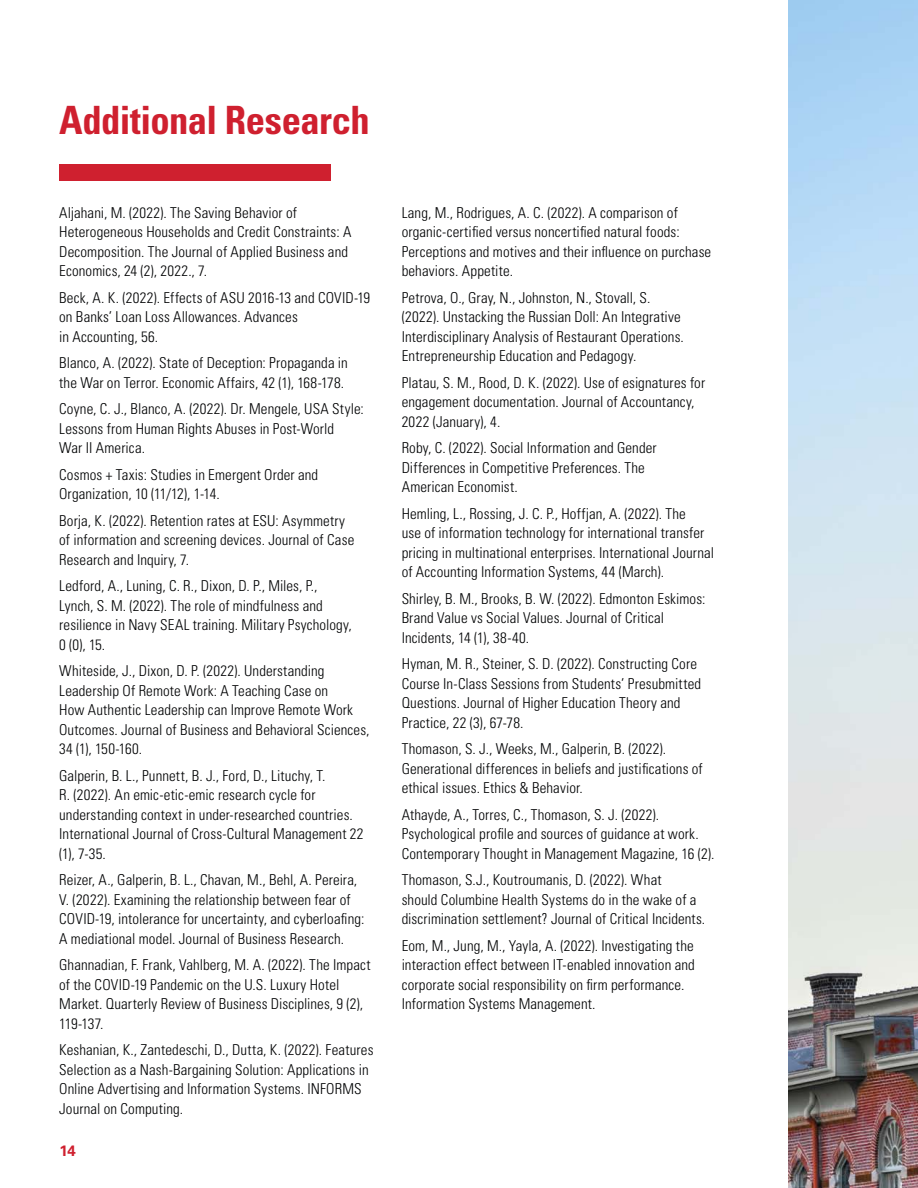
<style>
.page{position:relative;width:918px;height:1188px;background:#fff}
.page>*{position:absolute;margin:0;border:0;box-sizing:border-box;transform-origin:0 0}
.t1{font:700 condensed 39px "Univers LT Std";letter-spacing:-.015em;color:#cf202f}
.t2{font:300 condensed 15px/19.5px "Univers LT Std";letter-spacing:.005em;color:#010203}
.t3{font:700 15px "Univers LT Std";color:#cf202f}
</style>
<div class="page">
<div style="left:59px;top:164px;width:271px;height:17px;background:#cf202f"></div>
<img style="left:788px;top:0;width:130px;height:1188px">
<h2 class="t1" style="left:59px;top:96px;width:312px">Additional Research</h2>
<p class="t2" style="left:59px;top:202px;width:294px">Aljahani, M. (2022). The Saving Behavior of Heterogeneous Households and Credit Constraints: A Decomposition. The Journal of Applied Business and Economics, 24 (2), 2022., 7.</p>
<p class="t2" style="left:59px;top:288px;width:313px">Beck, A. K. (2022). Effects of ASU 2016-13 and COVID-19 on Banks’ Loan Loss Allowances. Advances<br>in Accounting, 56.</p>
<p class="t2" style="left:59px;top:353px;width:290px">Blanco, A. (2022). State of Deception: Propaganda in the War on Terror. Economic Affairs, 42 (1), 168-178.</p>
<p class="t2" style="left:59px;top:399px;width:306px">Coyne, C. J., Blanco, A. (2022). Dr. Mengele, USA Style:<br>Lessons from Human Rights Abuses in Post-World<br>War II America.</p>
<p class="t2" style="left:59px;top:465px;width:260px">Cosmos + Taxis: Studies in Emergent Order and<br>Organization, 10 (11/12), 1-14.</p>
<p class="t2" style="left:59px;top:511px;width:297px">Borja, K. (2022). Retention rates at ESU: Asymmetry of information and screening devices. Journal of Case<br>Research and Inquiry, 7.</p>
<p class="t2" style="left:59px;top:576px;width:294px">Ledford, A., Luning, C. R., Dixon, D. P., Miles, P., Lynch, S. M. (2022). The role of mindfulness and resilience in Navy SEAL training. Military Psychology, 0 (0), 15.</p>
<p class="t2" style="left:59px;top:661px;width:312px">Whiteside, J., Dixon, D. P. (2022). Understanding Leadership Of Remote Work: A Teaching Case on<br>How Authentic Leadership can Improve Remote Work Outcomes. Journal of Business and Behavioral Sciences, 34 (1), 150-160.</p>
<p class="t2" style="left:59px;top:766px;width:306px">Galperin, B. L., Punnett, B. J., Ford, D., Lituchy, T.<br>R. (2022). An emic-etic-emic research cycle for understanding context in under-researched countries.<br>International Journal of Cross-Cultural Management 22 (1), 7-35.</p>
<p class="t2" style="left:59px;top:870px;width:307px">Reizer, A., Galperin, B. L., Chavan, M., Behl, A. Pereira, V. (2022). Examining the relationship between fear of COVID-19, intolerance for uncertainty, and cyberloafng:<br>A mediational model. Journal of Business Research.</p>
<p class="t2" style="left:59px;top:955px;width:313px">Ghannadian, F. Frank, Vahlberg, M. A. (2022). The Impact of the COVID-19 Pandemic on the U.S. Luxury Hotel Market. Quarterly Review of Business Disciplines, 9 (2), 119-137.</p>
<p class="t2" style="left:59px;top:1040px;width:316px">Keshanian, K., Zantedeschi, D., Dutta, K. (2022). Features Selection as a Nash-Bargaining Solution: Applications in Online Advertising and Information Systems. INFORMS Journal on Computing.</p>
<p class="t3" style="left:59px;top:1142px;width:18px">14</p>
<p class="t2" style="left:402px;top:202px;width:311px">Lang, M., Rodrigues, A. C. (2022). A comparison of organic-certifed versus noncertifed natural foods:<br>Perceptions and motives and their infuence on purchase behaviors. Appetite.</p>
<p class="t2" style="left:402px;top:288px;width:284px">Petrova, O., Gray, N., Johnston, N., Stovall, S. (2022). Unstacking the Russian Doll: An Integrative Interdisciplinary Analysis of Restaurant Operations.<br>Entrepreneurship Education and Pedagogy.</p>
<p class="t2" style="left:402px;top:373px;width:305px">Platau, S. M., Rood, D. K. (2022). Use of esignatures for engagement documentation. Journal of Accountancy,<br>2022 (January), 4.</p>
<p class="t2" style="left:402px;top:438px;width:256px">Roby, C. (2022). Social Information and Gender<br>Differences in Competitive Preferences. The<br>American Economist.</p>
<p class="t2" style="left:402px;top:504px;width:314px">Hemling, L., Rossing, J. C. P., Hoffjan, A. (2022). The<br>use of information technology for international transfer pricing in multinational enterprises. International Journal of Accounting Information Systems, 44 (March).</p>
<p class="t2" style="left:402px;top:589px;width:305px">Shirley, B. M., Brooks, B. W. (2022). Edmonton Eskimos:<br>Brand Value vs Social Values. Journal of Critical<br>Incidents, 14 (1), 38-40.</p>
<p class="t2" style="left:402px;top:654px;width:301px">Hyman, M. R., Steiner, S. D. (2022). Constructing Core Course In-Class Sessions from Students’ Presubmitted Questions. Journal of Higher Education Theory and Practice, 22 (3), 67-78.</p>
<p class="t2" style="left:402px;top:739px;width:303px">Thomason, S. J., Weeks, M., Galperin, B. (2022).<br>Generational differences in beliefs and justifcations of ethical issues. Ethics &amp; Behavior.</p>
<p class="t2" style="left:402px;top:805px;width:314px">Athayde, A., Torres, C., Thomason, S. J. (2022).<br>Psychological profle and sources of guidance at work.<br>Contemporary Thought in Management Magazine, 16 (2).</p>
<p class="t2" style="left:402px;top:870px;width:305px">Thomason, S.J., Koutroumanis, D. (2022). What<br>should Columbine Health Systems do in the wake of a discrimination settlement? Journal of Critical Incidents.</p>
<p class="t2" style="left:402px;top:936px;width:295px">Eom, M., Jung, M., Yayla, A. (2022). Investigating the interaction effect between IT-enabled innovation and corporate social responsibility on frm performance.<br>Information Systems Management.</p>
</div>
